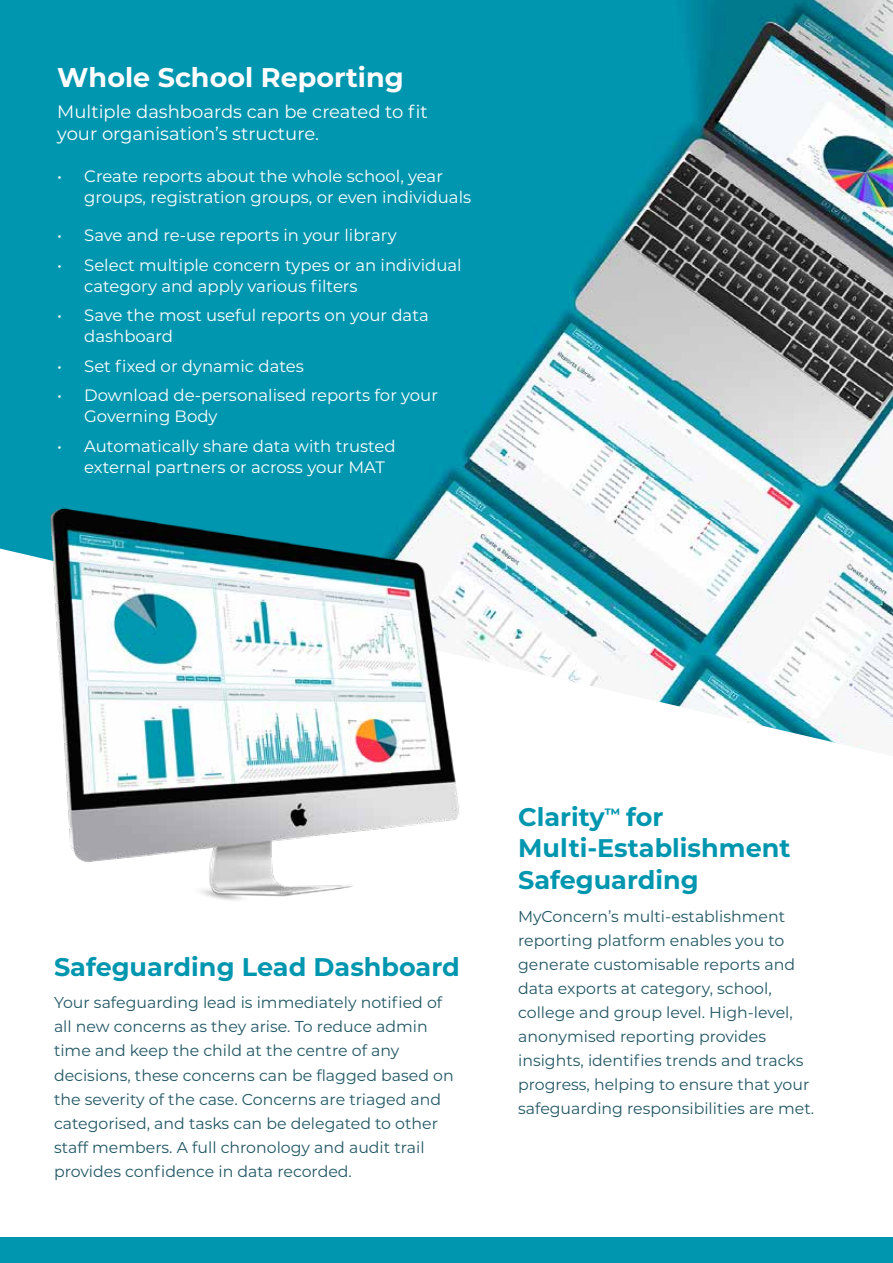
<style>
.page{position:relative;width:893px;height:1263px;background:#fff}
.page>*{position:absolute;margin:0;border:0;box-sizing:border-box;transform-origin:0 0}
.t1{font:700 27px "Montserrat";color:#fff}
.t2{font:700 25.5px/31.5px "Montserrat";color:#0096af}
.t3{font:18px/22.5px "Montserrat";color:#fff}
.t4{font:16.5px/21px "Montserrat";color:#fff}
.t5{font:15.75px/24px "Montserrat";color:#225764}
</style>
<div class="page">
<img style="left:0;top:0;width:893px;height:748px">
<div style="left:0;top:1237px;width:893px;height:26px;background:#0096af"></div>
<img style="left:20px;top:497px;width:466px;height:404px">
<h1 class="t1" style="left:57px;top:58px;width:348px">Whole School Reporting</h1>
<p class="t3" style="left:57px;top:99px;width:372px">Multiple dashboards can be created to fit your organisation’s structure.</p>
<p class="t4" style="left:84px;top:165px;width:388px;text-indent:-27px">• Create reports about the whole school, year groups, registration groups, or even individuals</p>
<p class="t4" style="left:57px;top:224px;width:341px">• Save and re-use reports in your library</p>
<p class="t4" style="left:84px;top:254px;width:379px;text-indent:-27px">• Select multiple concern types or an individual category and apply various filters</p>
<p class="t4" style="left:84px;top:304px;width:346px;text-indent:-27px">• Save the most useful reports on your data dashboard</p>
<p class="t4" style="left:57px;top:355px;width:248px">• Set fixed or dynamic dates</p>
<p class="t4" style="left:84px;top:384px;width:355px;text-indent:-27px">• Download de-personalised reports for your<br>Governing Body</p>
<p class="t4" style="left:84px;top:435px;width:313px;text-indent:-27px">• Automatically share data with trusted external partners or across your MAT</p>
<h2 class="t2" style="left:54px;top:950px;width:407px">Safeguarding Lead Dashboard</h2>
<p class="t5" style="left:54px;top:990px;width:401px">Your safeguarding lead is immediately notified of all new concerns as they arise. To reduce admin time and keep the child at the centre of any decisions, these concerns can be flagged based on the severity of the case. Concerns are triaged and categorised, and tasks can be delegated to other staff members. A full chronology and audit trail provides confidence in data recorded.</p>
<h2 class="t2" style="left:518px;top:800px;width:274px">Clarity<sup>™</sup> for<br>Multi-Establishment<br>Safeguarding</h2>
<p class="t5" style="left:518px;top:904px;width:298px">MyConcern’s multi-establishment reporting platform enables you to generate customisable reports and data exports at category, school, college and group level. High-level, anonymised reporting provides insights, identifies trends and tracks progress, helping to ensure that your safeguarding responsibilities are met.</p>
</div>
